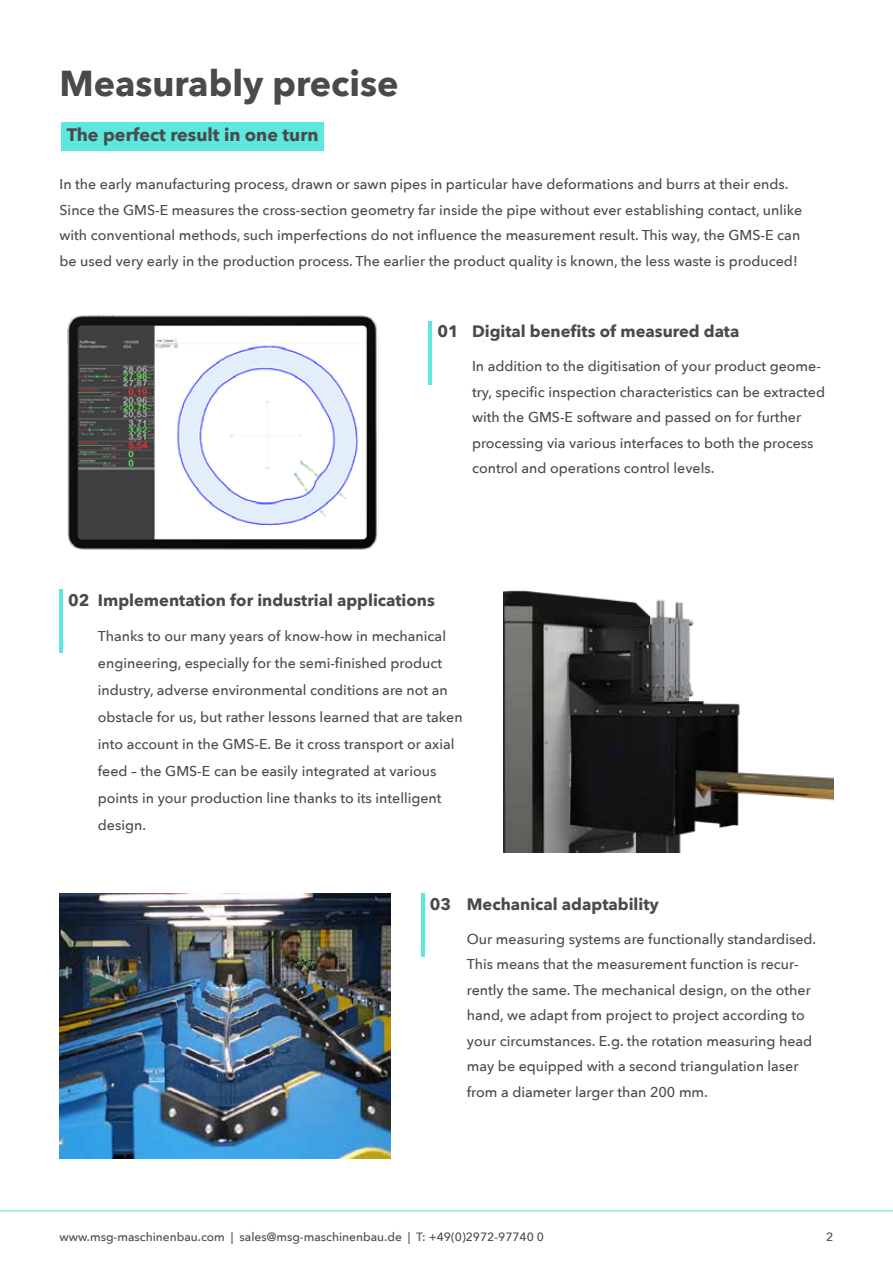
<style>
.page{position:relative;width:893px;height:1263px;background:#fff}
.page>*{position:absolute;margin:0;border:0;box-sizing:border-box;transform-origin:0 0}
.t1{font:700 36px "Avenir Next";color:#4b4a4a}
.t2{font:700 18px "Avenir Next";color:#4b4a4a}
.t3{font:700 16.5px "Avenir Next";color:#4b4a4a}
.t4{font:500 14.25px/25.5px "Avenir Next";color:#4b4a4a}
.t5{font:500 12px "Avenir Next";color:#4b4a4a}
</style>
<div class="page">
<hr style="left:0;top:1210px;width:893px;height:1px;background:#5ce8de">
<hr style="left:429px;top:321px;width:3px;height:63px;background:#5ce8de">
<img style="left:67px;top:314px;width:312px;height:236px">
<img style="left:504px;top:590px;width:329px;height:263px">
<img style="left:59px;top:893px;width:332px;height:265px">
<hr style="left:59px;top:589px;width:4px;height:64px;background:#5ce8de">
<hr style="left:421px;top:893px;width:3px;height:64px;background:#5ce8de">
<div style="left:61px;top:122px;width:263px;height:29px;background:#5ce8de"></div>
<h1 class="t1" style="left:60px;top:52px;width:340px">Measurably precise</h1>
<p class="t2" style="left:67px;top:119px;width:253px">The perfect result in one turn</p>
<p class="t4" style="left:60px;top:171px;width:744px">In the early manufacturing process, drawn or sawn pipes in particular have deformations and burrs at their ends.<br>Since the GMS-E measures the cross-section geometry far inside the pipe without ever establishing contact, unlike with conventional methods, such imperfections do not influence the measurement result. This way, the GMS-E can be used very early in the production process. The earlier the product quality is known, the less waste is produced!</p>
<p class="t3" style="left:437px;top:317px;width:23px">01</p>
<p class="t3" style="left:472px;top:317px;width:269px">Digital benefits of measured data</p>
<p class="t4" style="left:472px;top:353px;width:355px">In addition to the digitisation of your product geome&shy;try, specific inspection characteristics can be extracted with the GMS-E software and passed on for further processing via various interfaces to both the process control and operations control levels.</p>
<p class="t3" style="left:68px;top:585px;width:23px">02</p>
<p class="t3" style="left:98px;top:585px;width:338px">Implementation for industrial applications</p>
<p class="t4" style="left:98px;top:622px;width:366px;line-height:27px">Thanks to our many years of know-how in mechanical engineering, especially for the semi-finished product industry, adverse environmental conditions are not an obstacle for us, but rather lessons learned that are taken into account in the GMS-E. Be it cross transport or axial feed – the GMS-E can be easily integrated at various points in your production line thanks to its intelligent design.</p>
<p class="t3" style="left:430px;top:890px;width:23px">03</p>
<p class="t3" style="left:467px;top:890px;width:194px">Mechanical adaptability</p>
<p class="t4" style="left:467px;top:926px;width:351px">Our measuring systems are functionally standardised.<br>This means that the measurement function is recur&shy;rently the same. The mechanical design, on the other hand, we adapt from project to project according to your circumstances. E.g. the rotation measuring head may be equipped with a second triangulation laser from a diameter larger than 200 mm.</p>
<p class="t5" style="left:60px;top:1227px;width:486px">www.msg-maschinenbau.com | sales@msg-maschinenbau.de | T: +49(0)2972-97740 0</p>
<p class="t5" style="left:826px;top:1227px;width:9px">2</p>
</div>
